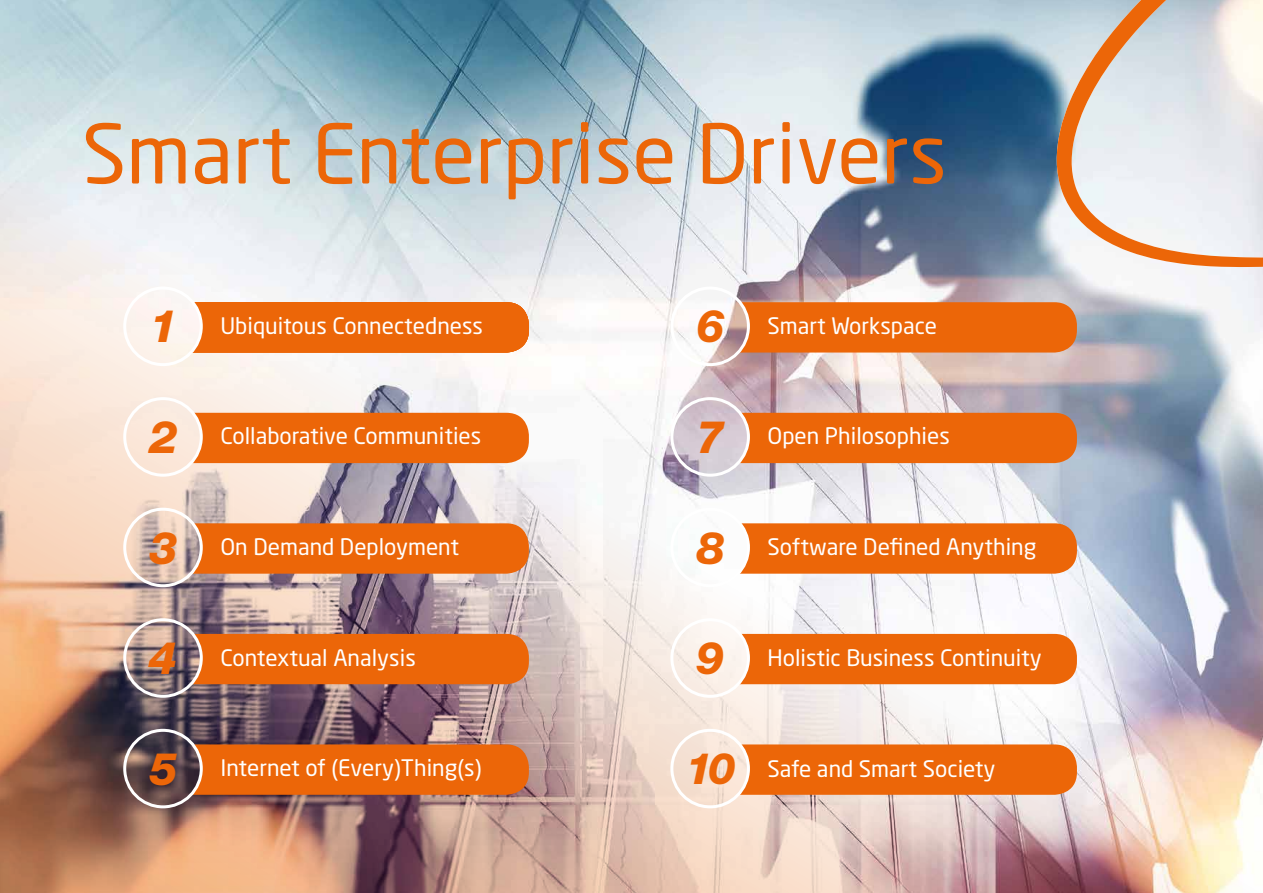
<style>
.page{position:relative;width:1263px;height:893px;background:#fff}
.page>*{position:absolute;margin:0;border:0;box-sizing:border-box;transform-origin:0 0}
.t1{font:81px "Neo Sans Std";color:#ec6608}
.t2{font:italic 800 45px "Helvetica Neue LT Pro";color:#ec6608}
.t3{font:italic 800 43.5px "Helvetica Neue LT Pro";color:#ec6608}
.t4{font:22.5px "Neo Sans Std";color:#fff}
.s1{font-family:"Helvetica Neue LT Pro";font-weight:800;font-style:italic;font-size:45px;color:#ec6608}
</style>
<div class="page">
<img style="left:0;top:0;width:1056px;height:88px">
<img style="left:0;top:88px;width:1263px;height:805px">
<svg style="left:1056px;top:0;width:207px;height:358px"></svg>
<div style="left:191px;top:302px;width:338px;height:51px;background:#ec6608"></div>
<svg style="left:739px;top:302px;width:338px;height:51px;background:#ea690f"></svg>
<div style="left:739px;top:413px;width:338px;height:50px;background:#ec6608"></div>
<svg style="left:739px;top:523px;width:338px;height:51px;background:#ec6b12"></svg>
<div style="left:739px;top:634px;width:338px;height:50px;background:#ec6608"></div>
<svg style="left:739px;top:744px;width:338px;height:51px;background:#ec6b11"></svg>
<div style="left:191px;top:413px;width:338px;height:50px;background:#ec6608"></div>
<svg style="left:191px;top:523px;width:338px;height:51px;background:#ea6a10"></svg>
<div style="left:191px;top:634px;width:338px;height:50px;background:#ec6608"></div>
<svg style="left:191px;top:744px;width:338px;height:51px;background:#e6660d"></svg>
<div style="left:123px;top:287px;width:80px;height:79px;border:3px solid #fff;border-radius:50%"></div>
<div style="left:123px;top:397px;width:80px;height:80px;border:3px solid #fff;border-radius:50%"></div>
<div style="left:123px;top:508px;width:80px;height:79px;border:3px solid #fff;border-radius:50%"></div>
<div style="left:123px;top:618px;width:80px;height:80px;border:3px solid #fff;border-radius:50%"></div>
<div style="left:123px;top:729px;width:80px;height:79px;border:3px solid #fff;border-radius:50%"></div>
<div style="left:670px;top:287px;width:80px;height:79px;border:3px solid #fff;border-radius:50%"></div>
<div style="left:670px;top:397px;width:80px;height:80px;border:3px solid #fff;border-radius:50%"></div>
<div style="left:670px;top:508px;width:80px;height:79px;border:3px solid #fff;border-radius:50%"></div>
<div style="left:670px;top:618px;width:80px;height:80px;border:3px solid #fff;border-radius:50%"></div>
<div style="left:670px;top:729px;width:80px;height:79px;border:3px solid #fff;border-radius:50%"></div>
<h1 class="t1" style="left:82px;top:104px;width:866px">Smart Enterprise Drivers</h1>
<p class="t4" style="left:150px;top:312px;width:335px"><span class="s1">1</span> Ubiquitous Connectedness</p>
<p class="t4" style="left:696px;top:312px;width:242px"><span class="s1">6</span> Smart Workspace</p>
<h2 class="t2" style="left:150px;top:410px;width:30px">2</h2>
<p class="t4" style="left:220px;top:422px;width:262px">Collaborative Communities</p>
<h2 class="t2" style="left:696px;top:410px;width:30px">7</h2>
<p class="t4" style="left:767px;top:422px;width:184px">Open Philosophies</p>
<h2 class="t2" style="left:150px;top:521px;width:30px">3</h2>
<p class="t4" style="left:220px;top:533px;width:240px">On Demand Deployment</p>
<h2 class="t2" style="left:696px;top:521px;width:30px">8</h2>
<p class="t4" style="left:767px;top:533px;width:270px">Software Defined Anything</p>
<h2 class="t2" style="left:148px;top:631px;width:30px">4</h2>
<p class="t4" style="left:220px;top:644px;width:197px">Contextual Analysis</p>
<h2 class="t2" style="left:696px;top:631px;width:30px">9</h2>
<p class="t4" style="left:767px;top:644px;width:276px">Holistic Business Continuity</p>
<h2 class="t2" style="left:150px;top:742px;width:30px">5</h2>
<p class="t4" style="left:220px;top:754px;width:263px">Internet of (Every)Thing(s)</p>
<h3 class="t3" style="left:685px;top:742px;width:52px">10</h3>
<p class="t4" style="left:767px;top:754px;width:229px">Safe and Smart Society</p>
</div>
